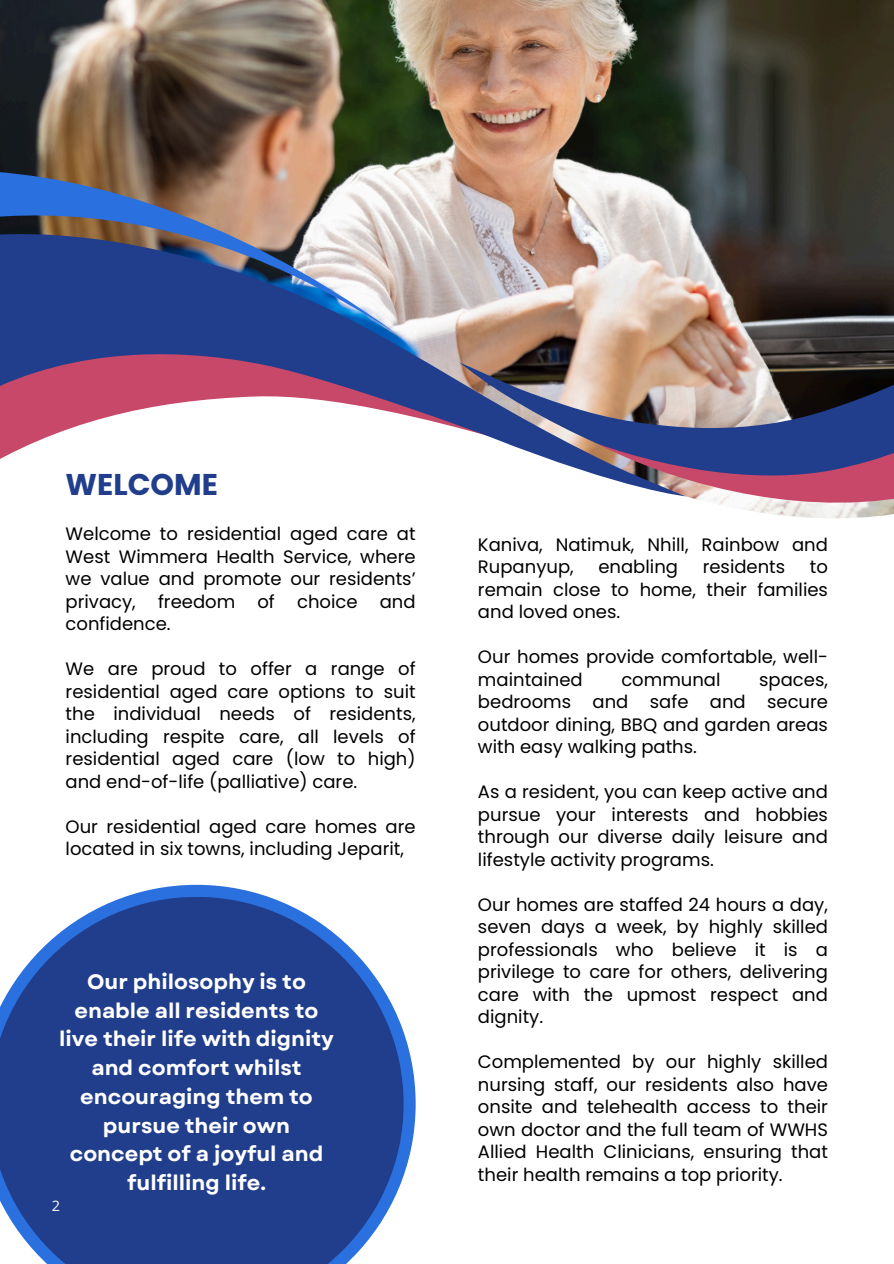
<style>
.page{position:relative;width:894px;height:1264px;background:#fff}
.page>*{position:absolute;margin:0;border:0;box-sizing:border-box;transform-origin:0 0}
.t1{font:700 30px "Poppins";color:#213e8c}
.t2{font:700 20.85px/28.7px "Garet";color:#fff;text-align:center}
.t3{font:18px/22.5px "Poppins";color:#000;text-align:justify}
.t4{font:14.55px "Open Sans";color:#fff}
</style>
<div class="page">
<svg style="left:127px;top:884px;width:288px;height:293px"></svg>
<svg style="left:0;top:896px;width:403px;height:367px;fill:#213e8c"></svg>
<img style="left:0;top:0;width:893px;height:244px">
<img style="left:685px;top:244px;width:208px;height:101px">
<svg style="left:0;top:152px;width:397px;height:56px"></svg>
<svg style="left:685px;top:345px;width:208px;height:86px"></svg>
<svg style="left:685px;top:431px;width:208px;height:88px"></svg>
<svg style="left:0;top:208px;width:685px;height:289px"></svg>
<p class="t1" style="left:66px;top:463px;width:154px">WELCOME</p>
<p class="t3" style="left:66px;top:522px;width:351px">Welcome to residential aged care at West Wimmera Health Service, where we value and promote our residents’ privacy, freedom of choice and confidence.</p>
<p class="t3" style="left:66px;top:657px;width:351px">We are proud to offer a range of residential aged care options to suit the individual needs of residents, including respite care, all levels of residential aged care (low to high) and end-of-life (palliative) care.</p>
<p class="t3" style="left:66px;top:815px;width:351px">Our residential aged care homes are located in six towns, including Jeparit,</p>
<p class="t2" style="left:59px;top:967px;width:276px">Our philosophy is to enable all residents to live their life with dignity and comfort whilst encouraging them to pursue their own concept of a joyful and fulfilling life.</p>
<p class="t4" style="left:52px;top:1195px;width:10px">2</p>
<h1 class="t3" style="left:478px;top:533px;width:351px">Kaniva, Natimuk, Nhill, Rainbow and<br>Rupanyup,</h1>
<h1 class="t3" style="left:598px;top:555px;width:81px">enabling</h1>
<h1 class="t3" style="left:702px;top:555px;width:84px">residents</h1>
<h1 class="t3" style="left:478px;top:555px;width:351px;text-indent:332px">to remain close to home, their families and loved ones.</h1>
<p class="t3" style="left:478px;top:645px;width:351px">Our homes provide comfortable, well&shy;maintained</p>
<p class="t3" style="left:621px;top:668px;width:101px">communal</p>
<p class="t3" style="left:478px;top:668px;width:351px;text-indent:281px">spaces, bedrooms and safe and secure outdoor dining, BBQ and garden areas with easy walking paths.</p>
<p class="t3" style="left:478px;top:780px;width:351px">As a resident, you can keep active and pursue your interests and hobbies through our diverse daily leisure and lifestyle activity programs.</p>
<p class="t3" style="left:478px;top:893px;width:351px">Our homes are staffed 24 hours a day, seven days a week, by highly skilled professionals who believe it is a privilege to care for others, delivering care with the upmost respect and dignity.</p>
<p class="t3" style="left:478px;top:1050px;width:351px">Complemented by our highly skilled nursing staff, our residents also have onsite and telehealth access to their own doctor and the full team of WWHS Allied Health Clinicians, ensuring that their health remains a top priority.</p>
</div>
